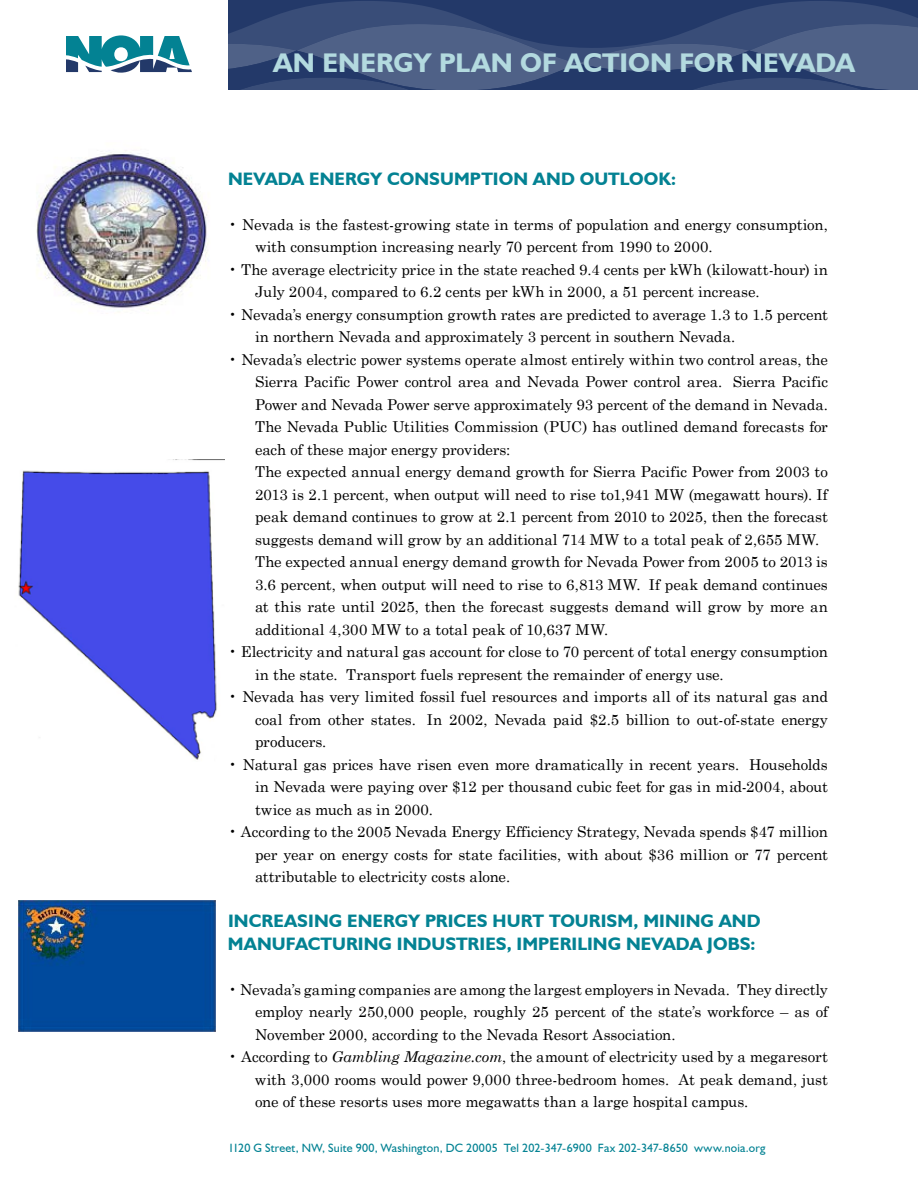
<style>
.page{position:relative;width:918px;height:1188px;background:#fff}
.page>*{position:absolute;margin:0;border:0;box-sizing:border-box;transform-origin:0 0}
.t1{font:700 27px "Humanist 521 BT";letter-spacing:.005em;color:#b3dadf}
.t2{font:700 18px/22.5px "Humanist 521 BT";letter-spacing:.005em;color:#038293}
.t3{font:15px/22.5px "Century Schoolbook";letter-spacing:-.005em;color:#000}
.t4{font:12px "Humanist 521 BT";letter-spacing:.015em;color:#038293}
.s1{font-style:italic}
</style>
<div class="page">
<svg style="left:228px;top:1px;width:690px;height:89px;background:#394d78"></svg>
<svg style="left:67px;top:35px;width:125px;height:38px"></svg>
<img style="left:18px;top:900px;width:198px;height:132px">
<img style="left:18px;top:459px;width:207px;height:301px">
<img style="left:36px;top:152px;width:173px;height:157px">
<h1 class="t1" style="left:273px;top:46px;width:583px">AN ENERGY PLAN OF ACTION FOR NEVADA</h1>
<p class="t2" style="left:228px;top:167px;width:450px">NEVADA ENERGY CONSUMPTION AND OUTLOOK:</p>
<p class="t3" style="left:255px;top:212px;width:574px;text-indent:-27px">• Nevada is the fastest-growing state in terms of population and energy consumption, with consumption increasing nearly 70 percent from 1990 to 2000.</p>
<p class="t3" style="left:255px;top:257px;width:574px;text-indent:-27px">• The average electricity price in the state reached 9.4 cents per kWh (kilowatt-hour) in<br>July 2004, compared to 6.2 cents per kWh in 2000, a 51 percent increase.</p>
<p class="t3" style="left:255px;top:302px;width:574px;text-indent:-27px">• Nevada’s energy consumption growth rates are predicted to average 1.3 to 1.5 percent in northern Nevada and approximately 3 percent in southern Nevada.</p>
<p class="t3" style="left:255px;top:347px;width:575px;text-indent:-27px">• Nevada’s electric power systems operate almost entirely within two control areas, the Sierra Pacific Power control area and Nevada Power control area. Sierra Pacific Power and Nevada Power serve approximately 93 percent of the demand in Nevada.<br>The Nevada Public Utilities Commission (PUC) has outlined demand forecasts for each of these major energy providers:<br>The expected annual energy demand growth for Sierra Pacific Power from 2003 to 2013 is 2.1 percent, when output will need to rise to1,941 MW (megawatt hours). If peak demand continues to grow at 2.1 percent from 2010 to 2025, then the forecast suggests demand will grow by an additional 714 MW to a total peak of 2,655 MW.<br>The expected annual energy demand growth for Nevada Power from 2005 to 2013 is 3.6 percent, when output will need to rise to 6,813 MW. If peak demand continues at this rate until 2025, then the forecast suggests demand will grow by more an additional 4,300 MW to a total peak of 10,637 MW.</p>
<p class="t3" style="left:255px;top:639px;width:574px;text-indent:-27px">• Electricity and natural gas account for close to 70 percent of total energy consumption in the state. Transport fuels represent the remainder of energy use.</p>
<p class="t3" style="left:255px;top:684px;width:575px;text-align:justify;text-indent:-27px">• Nevada has very limited fossil fuel resources and imports all of its natural gas and coal from other states. In 2002, Nevada paid $2.5 billion to out-of-state energy producers.</p>
<p class="t3" style="left:255px;top:752px;width:574px;text-align:justify;text-indent:-27px">• Natural gas prices have risen even more dramatically in recent years. Households in Nevada were paying over $12 per thousand cubic feet for gas in mid-2004, about twice as much as in 2000.</p>
<p class="t3" style="left:255px;top:819px;width:574px;text-align:justify;text-indent:-27px">• According to the 2005 Nevada Energy Efficiency Strategy, Nevada spends $47 million per year on energy costs for state facilities, with about $36 million or 77 percent attributable to electricity costs alone.</p>
<p class="t2" style="left:228px;top:909px;width:534px">INCREASING ENERGY PRICES HURT TOURISM, MINING AND<br>MANUFACTURING INDUSTRIES, IMPERILING NEVADA JOBS:</p>
<p class="t3" style="left:255px;top:977px;width:575px;text-align:justify;text-indent:-27px">• Nevada’s gaming companies are among the largest employers in Nevada. They directly employ nearly 250,000 people, roughly 25 percent of the state’s workforce – as of November 2000, according to the Nevada Resort Association.</p>
<p class="t3" style="left:255px;top:1044px;width:575px;text-align:justify;text-indent:-27px">• According to <span class="s1">Gambling Magazine.com</span>, the amount of electricity used by a megaresort with 3,000 rooms would power 9,000 three-bedroom homes. At peak demand, just one of these resorts uses more megawatts than a large hospital campus.</p>
<p class="t4" style="left:228px;top:1140px;width:539px">1120 G Street, NW, Suite 900, Washington, DC 20005 Tel 202-347-6900 Fax 202-347-8650 www.noia.org</p>
</div>
